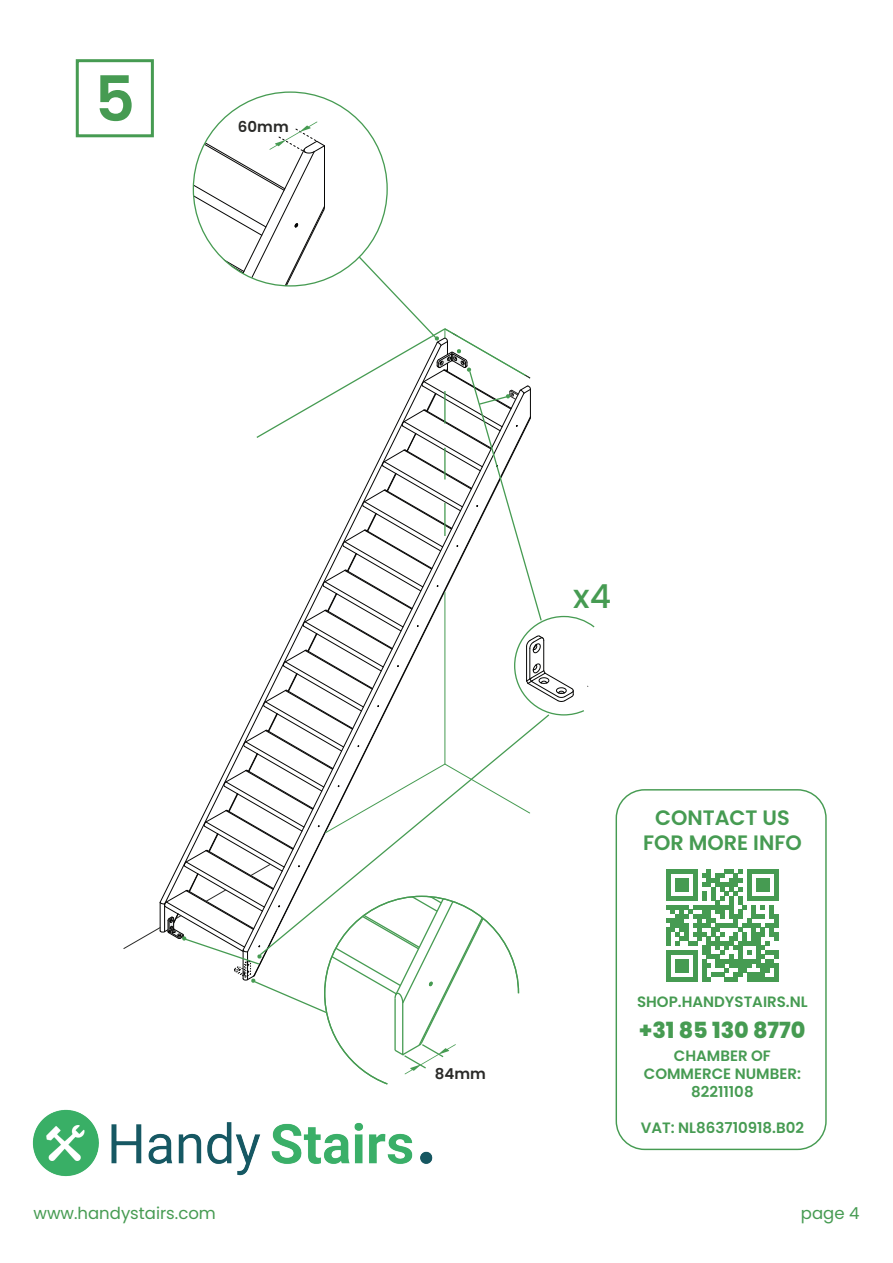
<style>
.page{position:relative;width:893px;height:1263px;background:#fff}
.page>*{position:absolute;margin:0;border:0;box-sizing:border-box;transform-origin:0 0}
.t1{font:600 62.7px "Poppins";color:#469b52}
.t2{font:500 33px "Poppins";color:#469b52}
.t3{font:800 22.2px "Poppins";color:#469b52}
.t4{font:600 20.85px/25px "Poppins";color:#469b52;text-align:center}
.t5{font:16.5px "Poppins";color:#469b52}
.t6{font:600 15px/18px "Poppins";color:#469b52;text-align:center}
.t7{font:600 15px "Poppins";color:#2a2a28}
</style>
<div class="page">
<div style="left:76px;top:59px;width:78px;height:78px;border:3px solid #469b52"></div>
<svg style="left:666px;top:869px;width:112px;height:112px"></svg>
<div style="left:616px;top:789px;width:211px;height:361px;border:1px solid #469b52;border-radius:28px"></div>
<svg style="left:123px;top:109px;width:472px;height:976px"></svg>
<img style="left:32px;top:1109px;width:401px;height:68px">
<h1 class="t1" style="left:95px;top:63px;width:42px">5</h1>
<p class="t7" style="left:238px;top:118px;width:52px">60mm</p>
<p class="t7" style="left:435px;top:1065px;width:52px">84mm</p>
<h2 class="t2" style="left:573px;top:578px;width:39px">x4</h2>
<h3 class="t4" style="left:643px;top:805px;width:160px">CONTACT US<br>FOR MORE INFO</h3>
<p class="t6" style="left:637px;top:993px;width:172px">SHOP.HANDYSTAIRS.NL</p>
<h3 class="t3" style="left:639px;top:1018px;width:168px">+31 85 130 8770</h3>
<p class="t6" style="left:644px;top:1046px;width:159px">CHAMBER OF<br>COMMERCE NUMBER:<br>82211108</p>
<p class="t6" style="left:641px;top:1118px;width:165px">VAT: NL863710918.B02</p>
<p class="t5" style="left:34px;top:1203px;width:184px">www.handystairs.com</p>
<p class="t5" style="left:801px;top:1203px;width:60px">page 4</p>
</div>
